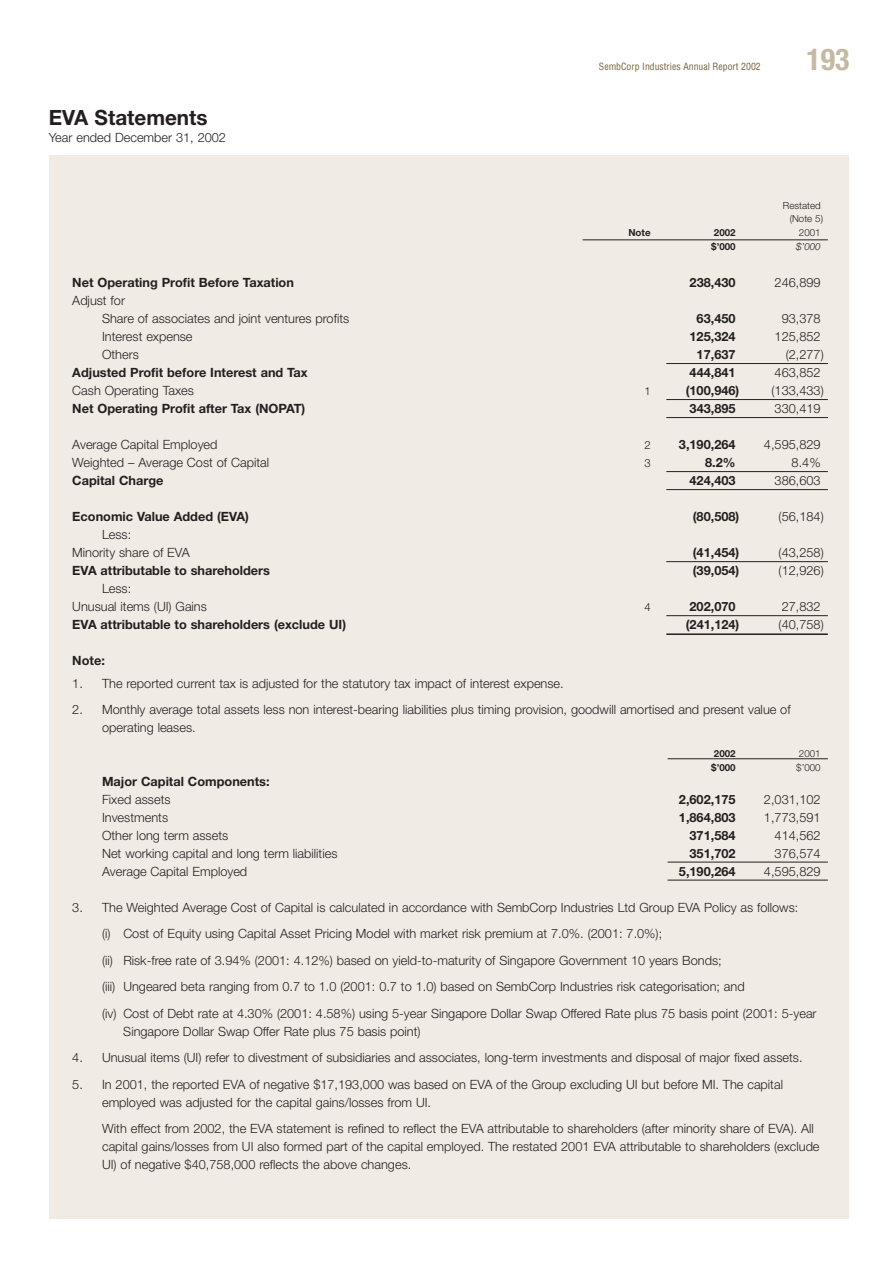
<style>
.page{position:relative;width:893px;height:1264px;background:#fff}
.page>*{position:absolute;margin:0;border:0;box-sizing:border-box;transform-origin:0 0}
.t1{font:700 condensed 30px "Helvetica Neue";color:#c5b9a3}
.t2{font:700 21px "Helvetica Neue";color:#231f20}
.t3{font:300 12.75px/18px "Helvetica Neue";color:#231f20}
.t4{font:700 12.75px "Helvetica Neue";color:#231f20}
.t5{font:300 11.25px "Helvetica Neue";color:#231f20}
.t6{font:condensed 9.75px "Helvetica";color:#766340}
.t7{font:300 9.75px/13.5px "Helvetica Neue";color:#231f20;text-align:right}
.t8{font:700 9.75px "Helvetica Neue";color:#231f20}
.t9{font:italic 300 9.75px "Helvetica Neue";color:#231f20}
</style>
<div class="page">
<div style="left:49px;top:155px;width:800px;height:1064px;background:#f0ece5"></div>
<h2 class="t2" style="left:49px;top:110px;width:160px">EVA Statements</h2>
<p class="t3" style="left:49px;top:129px;width:179px">Year ended December 31, 2002</p>
<p class="t6" style="left:599px;top:63px;width:163px">SembCorp Industries Annual Report 2002</p>
<h1 class="t1" style="left:806px;top:49px;width:45px">193</h1>
<p class="t7" style="left:783px;top:200px;width:42px">Restated (Note 5)</p>
<p class="t8" style="left:628px;top:229px;width:24px">Note</p>
<p class="t8" style="left:714px;top:229px;width:23px">2002</p>
<p class="t7" style="left:799px;top:227px;width:23px">2001</p>
<p class="t8" style="left:711px;top:242px;width:26px">$’000</p>
<p class="t9" style="left:796px;top:242px;width:26px">$’000</p>
<p class="t4" style="left:72px;top:278px;width:223px">Net Operating Profit Before Taxation</p>
<p class="t4" style="left:690px;top:278px;width:48px">238,430</p>
<p class="t3" style="left:775px;top:275px;width:48px">246,899</p>
<p class="t3" style="left:102px;top:293px;width:249px;text-indent:-30px">Adjust for<br>Share of associates and joint ventures profits</p>
<p class="t4" style="left:697px;top:314px;width:40px">63,450</p>
<p class="t3" style="left:782px;top:311px;width:40px">93,378</p>
<p class="t3" style="left:102px;top:329px;width:92px">Interest expense</p>
<p class="t4" style="left:690px;top:332px;width:48px">125,324</p>
<p class="t3" style="left:775px;top:329px;width:48px">125,852</p>
<p class="t3" style="left:102px;top:347px;width:38px">Others</p>
<p class="t4" style="left:697px;top:350px;width:40px">17,637</p>
<p class="t3" style="left:786px;top:347px;width:40px">(2,277)</p>
<p class="t4" style="left:72px;top:368px;width:237px">Adjusted Profit before Interest and Tax</p>
<p class="t4" style="left:690px;top:368px;width:48px">444,841</p>
<p class="t3" style="left:775px;top:365px;width:48px">463,852</p>
<p class="t3" style="left:72px;top:383px;width:123px">Cash Operating Taxes</p>
<p class="t5" style="left:644px;top:387px;width:8px">1</p>
<p class="t4" style="left:686px;top:386px;width:55px">(100,946)</p>
<p class="t3" style="left:772px;top:383px;width:54px">(133,433)</p>
<p class="t4" style="left:72px;top:404px;width:235px">Net Operating Profit after Tax (NOPAT)</p>
<p class="t4" style="left:690px;top:404px;width:48px">343,895</p>
<p class="t3" style="left:775px;top:401px;width:48px">330,419</p>
<p class="t3" style="left:72px;top:437px;width:147px">Average Capital Employed</p>
<p class="t5" style="left:644px;top:441px;width:8px">2</p>
<p class="t4" style="left:679px;top:440px;width:58px">3,190,264</p>
<p class="t3" style="left:764px;top:437px;width:58px">4,595,829</p>
<p class="t3" style="left:72px;top:455px;width:198px">Weighted – Average Cost of Capital</p>
<p class="t5" style="left:644px;top:459px;width:8px">3</p>
<p class="t4" style="left:705px;top:458px;width:32px">8.2%</p>
<p class="t3" style="left:792px;top:455px;width:31px">8.4%</p>
<p class="t4" style="left:72px;top:476px;width:93px">Capital Charge</p>
<p class="t4" style="left:690px;top:476px;width:48px">424,403</p>
<p class="t3" style="left:775px;top:473px;width:48px">386,603</p>
<p class="t4" style="left:72px;top:512px;width:178px">Economic Value Added (EVA)</p>
<p class="t4" style="left:693px;top:512px;width:48px">(80,508)</p>
<p class="t3" style="left:779px;top:509px;width:47px">(56,184)</p>
<p class="t3" style="left:72px;top:527px;width:119px;text-indent:30px">Less:<br>Minority share of EVA</p>
<p class="t4" style="left:693px;top:548px;width:48px">(41,454)</p>
<p class="t3" style="left:779px;top:545px;width:47px">(43,258)</p>
<p class="t4" style="left:72px;top:566px;width:199px">EVA attributable to shareholders</p>
<p class="t4" style="left:693px;top:566px;width:48px">(39,054)</p>
<p class="t3" style="left:779px;top:563px;width:47px">(12,926)</p>
<p class="t3" style="left:72px;top:581px;width:136px;text-indent:30px">Less:<br>Unusual items (UI) Gains</p>
<p class="t5" style="left:644px;top:603px;width:8px">4</p>
<p class="t4" style="left:690px;top:602px;width:48px">202,070</p>
<p class="t3" style="left:782px;top:599px;width:40px">27,832</p>
<p class="t4" style="left:72px;top:620px;width:275px">EVA attributable to shareholders (exclude UI)</p>
<p class="t4" style="left:686px;top:620px;width:55px">(241,124)</p>
<p class="t3" style="left:779px;top:617px;width:47px">(40,758)</p>
<p class="t4" style="left:72px;top:656px;width:34px">Note:</p>
<p class="t3" style="left:72px;top:675px;width:493px">1. The reported current tax is adjusted for the statutory tax impact of interest expense.</p>
<p class="t3" style="left:102px;top:701px;width:690px;text-indent:-30px">2. Monthly average total assets less non interest-bearing liabilities plus timing provision, goodwill amortised and present value of operating leases.</p>
<p class="t8" style="left:714px;top:750px;width:23px">2002</p>
<p class="t7" style="left:799px;top:747px;width:23px">2001</p>
<p class="t8" style="left:711px;top:763px;width:26px">$’000</p>
<p class="t7" style="left:796px;top:761px;width:26px">$’000</p>
<p class="t4" style="left:102px;top:776px;width:169px">Major Capital Components:</p>
<p class="t3" style="left:102px;top:791px;width:70px">Fixed assets</p>
<p class="t4" style="left:679px;top:794px;width:58px">2,602,175</p>
<p class="t3" style="left:764px;top:791px;width:58px">2,031,102</p>
<p class="t3" style="left:102px;top:809px;width:68px">Investments</p>
<p class="t4" style="left:679px;top:812px;width:58px">1,864,803</p>
<p class="t3" style="left:764px;top:809px;width:58px">1,773,591</p>
<p class="t3" style="left:102px;top:827px;width:128px">Other long term assets</p>
<p class="t4" style="left:690px;top:830px;width:48px">371,584</p>
<p class="t3" style="left:775px;top:827px;width:48px">414,562</p>
<p class="t3" style="left:102px;top:845px;width:237px">Net working capital and long term liabilities</p>
<p class="t4" style="left:690px;top:848px;width:48px">351,702</p>
<p class="t3" style="left:775px;top:845px;width:48px">376,574</p>
<p class="t3" style="left:102px;top:863px;width:147px">Average Capital Employed</p>
<p class="t4" style="left:679px;top:866px;width:58px">5,190,264</p>
<p class="t3" style="left:764px;top:863px;width:58px">4,595,829</p>
<p class="t3" style="left:102px;top:895px;width:716px;line-height:26.5px;text-indent:-30px">3. The Weighted Average Cost of Capital is calculated in accordance with SembCorp Industries Ltd Group EVA Policy as follows:<br>(i) Cost of Equity using Capital Asset Pricing Model with market risk premium at 7.0%. (2001: 7.0%);<br>(ii) Risk-free rate of 3.94% (2001: 4.12%) based on yield-to-maturity of Singapore Government 10 years Bonds;<br>(iii) Ungeared beta ranging from 0.7 to 1.0 (2001: 0.7 to 1.0) based on SembCorp Industries risk categorisation; and<br>(iv) Cost of Debt rate at 4.30% (2001: 4.58%) using 5-year Singapore Dollar Swap Offered Rate plus 75 basis point (2001: 5-year</p>
<p class="t3" style="left:123px;top:1023px;width:299px">Singapore Dollar Swap Offer Rate plus 75 basis point)</p>
<p class="t3" style="left:72px;top:1049px;width:732px">4. Unusual items (UI) refer to divestment of subsidiaries and associates, long-term investments and disposal of major fixed assets.</p>
<p class="t3" style="left:102px;top:1076px;width:682px;text-indent:-30px">5. In 2001, the reported EVA of negative $17,193,000 was based on EVA of the Group excluding UI but before MI. The capital employed was adjusted for the capital gains/losses from UI.</p>
<p class="t3" style="left:102px;top:1120px;width:719px">With effect from 2002, the EVA statement is refined to reflect the EVA attributable to shareholders (after minority share of EVA). All capital gains/losses from UI also formed part of the capital employed. The restated 2001 EVA attributable to shareholders (exclude<br>UI) of negative $40,758,000 reflects the above changes.</p>
</div>
